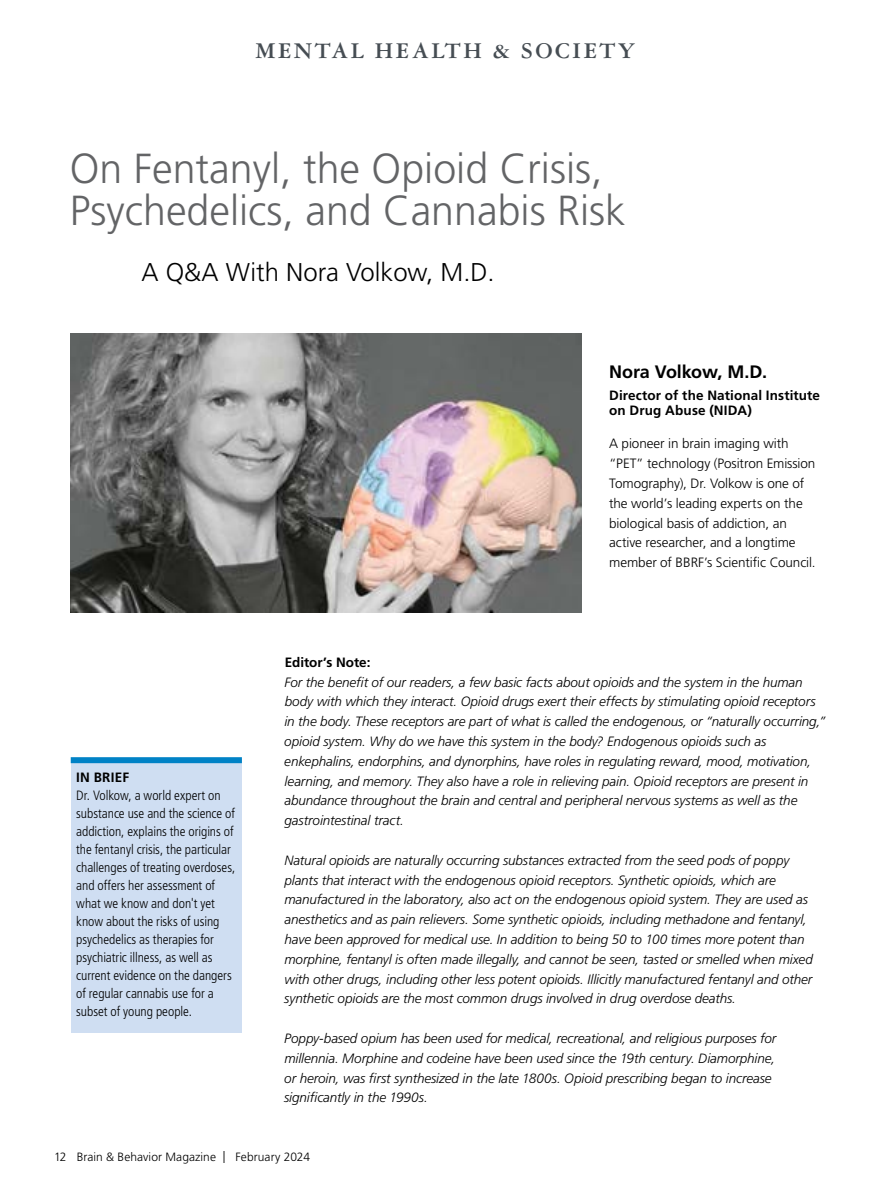
<style>
.page{position:relative;width:891px;height:1188px;background:#fff}
.page>*{position:absolute;margin:0;border:0;box-sizing:border-box;transform-origin:0 0}
.t1{font:300 42px/42px "Frutiger LT Std";color:#636466}
.t2{font:300 25.65px "Frutiger LT Std";color:#000}
.t3{font:700 24px "Garamond 3 LT Std";letter-spacing:.1em;color:#464d53}
.t4{font:700 18px "Frutiger LT Std";letter-spacing:-.015em;color:#000}
.t5{font:italic 300 13.5px/19.8px "Frutiger LT Std";letter-spacing:-.01em;color:#000}
.t6{font:300 condensed 13.5px/18px "Frutiger LT Std";letter-spacing:-.005em;color:#000}
.t7{font:300 13.5px/19.8px "Frutiger LT Std";letter-spacing:-.005em;color:#000}
.t8{font:700 13.5px/15px "Frutiger LT Std";letter-spacing:.01em;color:#000}
.t9{font:300 12px "Frutiger LT Std";letter-spacing:.005em;color:#000}
</style>
<div class="page">
<img style="left:70px;top:334px;width:511px;height:279px">
<div style="left:71px;top:760px;width:171px;height:273px;background:#cfdef2"></div>
<div style="left:71px;top:757px;width:171px;height:6px;background:#0082c6"></div>
<h3 class="t3" style="left:256px;top:38px;width:381px">MENTAL HEALTH &amp; SOCIETY</h3>
<h1 class="t1" style="left:70px;top:148px;width:557px">On Fentanyl, the Opioid Crisis,<br>Psychedelics, and Cannabis Risk</h1>
<h2 class="t2" style="left:141px;top:258px;width:355px">A Q&amp;A With Nora Volkow, M.D.</h2>
<h3 class="t4" style="left:609px;top:362px;width:160px">Nora Volkow, M.D.</h3>
<p class="t8" style="left:609px;top:388px;width:212px">Director of the National Institute on Drug Abuse (NIDA)</p>
<p class="t7" style="left:609px;top:434px;width:208px">A pioneer in brain imaging with “PET” technology (Positron Emission Tomography), Dr. Volkow is one of the world’s leading experts on the biological basis of addiction, an active researcher, and a longtime member of BBRF’s Scientific Council.</p>
<p class="t8" style="left:76px;top:770px;width:54px">IN BRIEF</p>
<p class="t6" style="left:76px;top:786px;width:161px">Dr. Volkow, a world expert on substance use and the science of addiction, explains the origins of the fentanyl crisis, the particular challenges of treating overdoses, and offers her assessment of what we know and don't yet know about the risks of using psychedelics as therapies for psychiatric illness, as well as current evidence on the dangers of regular cannabis use for a subset of young people.</p>
<p class="t8" style="left:285px;top:655px;width:87px">Editor’s Note:</p>
<p class="t5" style="left:284px;top:672px;width:543px">For the benefit of our readers, a few basic facts about opioids and the system in the human body with which they interact. Opioid drugs exert their effects by stimulating opioid receptors in the body. These receptors are part of what is called the endogenous, or “naturally occurring,” opioid system. Why do we have this system in the body? Endogenous opioids such as enkephalins, endorphins, and dynorphins, have roles in regulating reward, mood, motivation, learning, and memory. They also have a role in relieving pain. Opioid receptors are present in abundance throughout the brain and central and peripheral nervous systems as well as the gastrointestinal tract.</p>
<p class="t5" style="left:284px;top:850px;width:530px">Natural opioids are naturally occurring substances extracted from the seed pods of poppy plants that interact with the endogenous opioid receptors. Synthetic opioids, which are manufactured in the laboratory, also act on the endogenous opioid system. They are used as anesthetics and as pain relievers. Some synthetic opioids, including methadone and fentanyl, have been approved for medical use. In addition to being 50 to 100 times more potent than morphine, fentanyl is often made illegally, and cannot be seen, tasted or smelled when mixed with other drugs, including other less potent opioids. Illicitly manufactured fentanyl and other synthetic opioids are the most common drugs involved in drug overdose deaths.</p>
<p class="t5" style="left:284px;top:1029px;width:494px">Poppy-based opium has been used for medical, recreational, and religious purposes for millennia. Morphine and codeine have been used since the 19th century. Diamorphine, or heroin, was first synthesized in the late 1800s. Opioid prescribing began to increase significantly in the 1990s.</p>
<p class="t9" style="left:54px;top:1150px;width:258px">12 Brain &amp; Behavior Magazine | February 2024</p>
</div>
